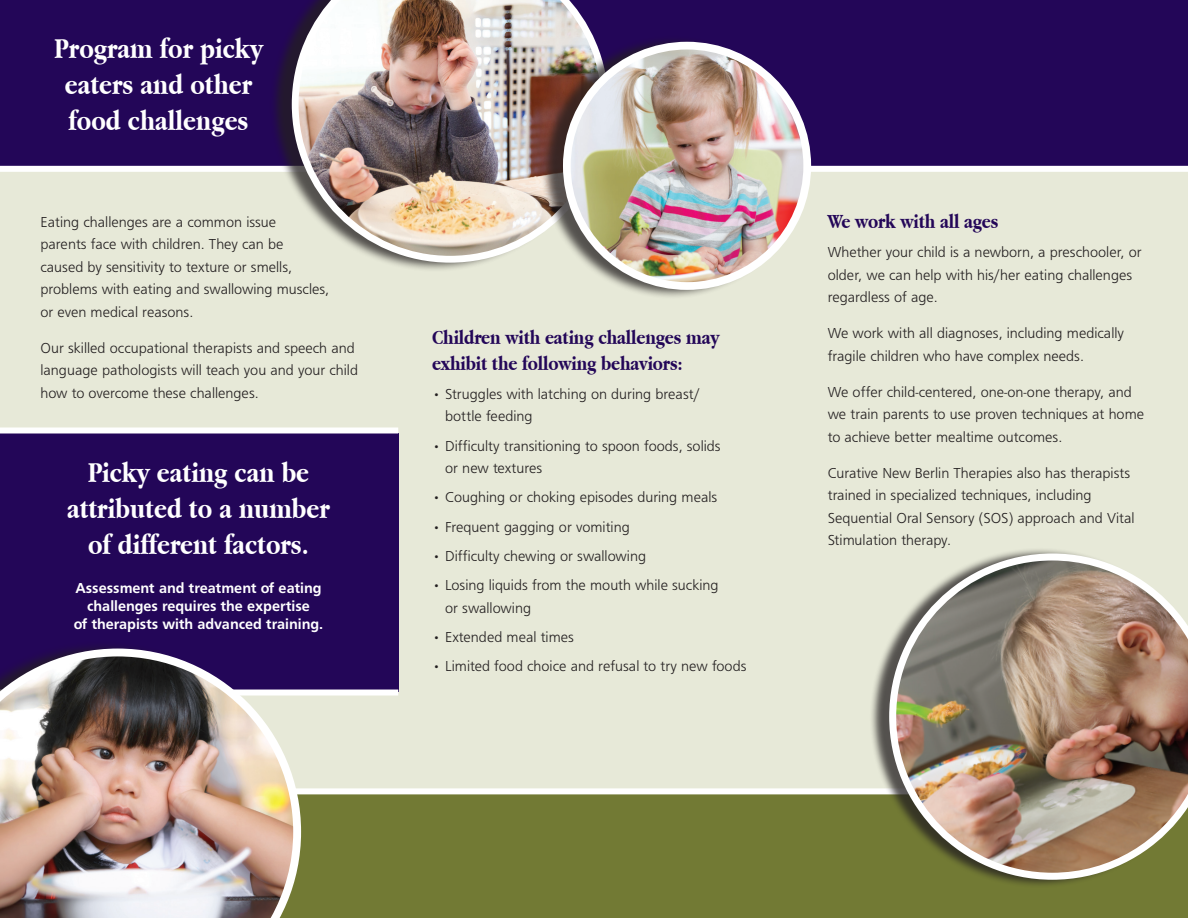
<style>
.page{position:relative;width:1188px;height:918px;background:#e7e9d8}
.page>*{position:absolute;margin:0;border:0;box-sizing:border-box;transform-origin:0 0}
.t1{font:700 30px/36px "Apple Garamond";color:#fff;text-align:center}
.t2{font:700 21px/25.5px "Apple Garamond";letter-spacing:-.005em;color:#230658}
.t3{font:15px/22.5px "Frugal Sans Light DTC";color:#231f20}
.t4{font:15px/18px "Frugal Sans Bold DTC";color:#fff;text-align:center}
</style>
<div class="page">
<div style="left:301px;top:788px;width:887px;height:130px;background:#727a34"></div>
<div style="left:0;top:433px;width:398px;height:258px;background:#230658"></div>
<div style="left:0;top:428px;width:398px;height:6px;background:#fff"></div>
<div style="left:0;top:690px;width:398px;height:6px;background:#fff"></div>
<div style="left:0;top:0;width:1188px;height:170px;background:#230658"></div>
<div style="left:0;top:166px;width:1188px;height:6px;background:#fff"></div>
<div style="left:869px;top:547px;width:319px;height:341px;background:#231f20;opacity:.75"></div>
<svg style="left:889px;top:553px;width:299px;height:327px"></svg>
<img style="left:896px;top:561px;width:292px;height:312px">
<div style="left:269px;top:0;width:333px;height:272px;background:#231f20;opacity:.75"></div>
<svg style="left:292px;top:0;width:248px;height:263px"></svg>
<img style="left:299px;top:0;width:303px;height:256px">
<div style="left:540px;top:35px;width:265px;height:264px;background:#231f20;opacity:.75"></div>
<div style="left:563px;top:42px;width:248px;height:248px;background:#fff;border-radius:50%"></div>
<img style="left:571px;top:50px;width:232px;height:232px;border-radius:116px">
<svg style="left:44px;top:649px;width:257px;height:269px"></svg>
<img style="left:0;top:656px;width:293px;height:262px">
<p class="t1" style="left:54px;top:31px;width:210px">Program for picky eaters and other food challenges</p>
<p class="t3" style="left:40px;top:211px;width:290px">Eating challenges are a common issue<br>parents face with children. They can be caused by sensitivity to texture or smells, problems with eating and swallowing muscles, or even medical reasons.</p>
<p class="t3" style="left:40px;top:337px;width:319px">Our skilled occupational therapists and speech and language pathologists will teach you and your child how to overcome these challenges.</p>
<p class="t1" style="left:67px;top:455px;width:264px">Picky eating can be attributed to a number of different factors.</p>
<p class="t4" style="left:74px;top:579px;width:251px">Assessment and treatment of eating challenges requires the expertise<br>of therapists with advanced training.</p>
<p class="t2" style="left:432px;top:325px;width:289px">Children with eating challenges may exhibit the following behaviors:</p>
<p class="t3" style="left:445px;top:382px;width:256px;text-indent:-13px">• Struggles with latching on during breast/ bottle feeding</p>
<p class="t3" style="left:445px;top:434px;width:277px;text-indent:-13px">• Difficulty transitioning to spoon foods, solids or new textures</p>
<p class="t3" style="left:432px;top:486px;width:287px">• Coughing or choking episodes during meals</p>
<p class="t3" style="left:432px;top:515px;width:199px">• Frequent gagging or vomiting</p>
<p class="t3" style="left:432px;top:544px;width:216px">• Difficulty chewing or swallowing</p>
<p class="t3" style="left:445px;top:574px;width:275px;text-indent:-13px">• Losing liquids from the mouth while sucking or swallowing</p>
<p class="t3" style="left:432px;top:625px;width:143px">• Extended meal times</p>
<p class="t3" style="left:432px;top:655px;width:316px">• Limited food choice and refusal to try new foods</p>
<p class="t2" style="left:828px;top:208px;width:172px">We work with all ages</p>
<p class="t3" style="left:828px;top:241px;width:316px">Whether your child is a newborn, a preschooler, or older, we can help with his/her eating challenges regardless of age.</p>
<p class="t3" style="left:828px;top:322px;width:298px">We work with all diagnoses, including medically fragile children who have complex needs.</p>
<p class="t3" style="left:828px;top:380px;width:318px">We offer child-centered, one-on-one therapy, and we train parents to use proven techniques at home to achieve better mealtime outcomes.</p>
<p class="t3" style="left:828px;top:461px;width:308px">Curative New Berlin Therapies also has therapists trained in specialized techniques, including Sequential Oral Sensory (SOS) approach and Vital Stimulation therapy.</p>
</div>
